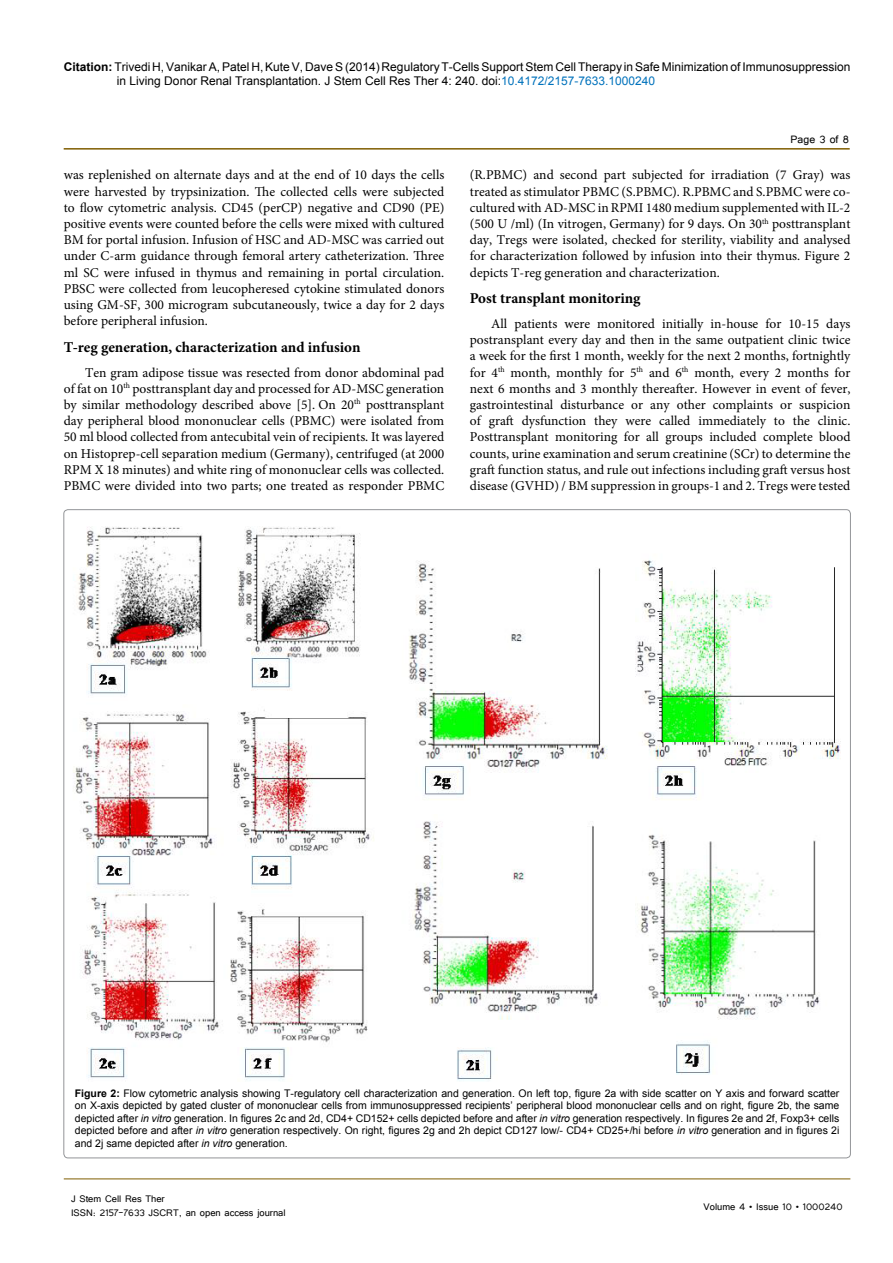
<style>
.page{position:relative;width:893px;height:1263px;background:#fff}
.page>*{position:absolute;margin:0;border:0;box-sizing:border-box;transform-origin:0 0}
.t1{font:700 15px "Minion Pro";color:#000}
.t2{font:13.5px/16.2px "Minion Pro";color:#000;text-align:justify}
.t3{font:13.5px "Tunga";color:#000}
.t4{font:12px/14.4px "Arial";color:#000}
.t5{font:12px/14.4px "Tunga";color:#000}
.t6{font:10.5px/12.6px "Arial";color:#000;text-align:justify}
.s1{font-weight:700}
.s2{color:#0072bc}
.s3{font-style:italic}
</style>
<div class="page">
<hr style="left:64px;top:148px;width:786px;height:2px;background:#7f5d00">
<hr style="left:64px;top:1179px;width:786px;height:1px;background:#7f5d00">
<img style="left:73px;top:526px;width:768px;height:555px">
<p class="t4" style="left:117px;top:60px;width:735px;text-indent:-53px"><span class="s1">Citation:</span> Trivedi H, Vanikar A, Patel H, Kute V, Dave S (2014) Regulatory T-Cells Support Stem Cell Therapy in Safe Minimization of Immunosuppression in Living Donor Renal Transplantation. J Stem Cell Res Ther 4: 240. doi:<span class="s2">10.4172/2157-7633.1000240</span></p>
<p class="t2" style="left:64px;top:167px;width:382px">was replenished on alternate days and at the end of 10 days the cells were harvested by trypsinization. The collected cells were subjected to flow cytometric analysis. CD45 (perCP) negative and CD90 (PE) positive events were counted before the cells were mixed with cultured BM for portal infusion. Infusion of HSC and AD-MSC was carried out under C-arm guidance through femoral artery catheterization. Three ml SC were infused in thymus and remaining in portal circulation.<br>PBSC were collected from leucopheresed cytokine stimulated donors using GM-SF, 300 microgram subcutaneously, twice a day for 2 days before peripheral infusion.</p>
<p class="t1" style="left:64px;top:336px;width:298px">T-reg generation, characterization and infusion</p>
<p class="t2" style="left:64px;top:364px;width:382px;text-indent:21px">Ten gram adipose tissue was resected from donor abdominal pad of fat on 10<sup>th</sup> posttransplant day and processed for AD-MSC generation by similar methodology described above [5]. On 20<sup>th</sup> posttransplant day peripheral blood mononuclear cells (PBMC) were isolated from 50 ml blood collected from antecubital vein of recipients. It was layered on Histoprep-cell separation medium (Germany), centrifuged (at 2000<br>RPM X 18 minutes) and white ring of mononuclear cells was collected.<br>PBMC were divided into two parts; one treated as responder PBMC</p>
<p class="t3" style="left:791px;top:131px;width:60px">Page 3 of 8</p>
<p class="t2" style="left:470px;top:167px;width:382px">(R.PBMC) and second part subjected for irradiation (7 Gray) was treated as stimulator PBMC (S.PBMC). R.PBMC and S.PBMC were co&shy;cultured with AD-MSC in RPMI 1480 medium supplemented with IL-2 (500 U /ml) (In vitrogen, Germany) for 9 days. On 30<sup>th</sup> posttransplant day, Tregs were isolated, checked for sterility, viability and analysed for characterization followed by infusion into their thymus. Figure 2 depicts T-reg generation and characterization.</p>
<p class="t1" style="left:470px;top:288px;width:172px">Post transplant monitoring</p>
<p class="t2" style="left:470px;top:316px;width:382px;text-indent:21px">All patients were monitored initially in-house for 10-15 days postransplant every day and then in the same outpatient clinic twice a week for the first 1 month, weekly for the next 2 months, fortnightly for 4<sup>th</sup> month, monthly for 5<sup>th</sup> and 6<sup>th</sup> month, every 2 months for next 6 months and 3 monthly thereafter. However in event of fever, gastrointestinal disturbance or any other complaints or suspicion of graft dysfunction they were called immediately to the clinic.<br>Posttransplant monitoring for all groups included complete blood counts, urine examination and serum creatinine (SCr) to determine the graft function status, and rule out infections including graft versus host disease (GVHD) / BM suppression in groups-1 and 2. Tregs were tested</p>
<p class="t6" style="left:75px;top:1087px;width:766px"><span class="s1">Figure 2:</span> Flow cytometric analysis showing T-regulatory cell characterization and generation. On left top, figure 2a with side scatter on Y axis and forward scatter on X-axis depicted by gated cluster of mononuclear cells from immunosuppressed recipients’ peripheral blood mononuclear cells and on right, figure 2b, the same depicted after <span class="s3">in vitro</span> generation. In figures 2c and 2d, CD4+ CD152+ cells depicted before and after <span class="s3">in vitro</span> generation respectively. In figures 2e and 2f, Foxp3+ cells depicted before and after <span class="s3">in vitro</span> generation respectively. On right, figures 2g and 2h depict CD127 low/- CD4+ CD25+/hi before <span class="s3">in vitro</span> generation and in figures 2i and 2j same depicted after <span class="s3">in vitro</span> generation.</p>
<p class="t5" style="left:71px;top:1190px;width:216px">J Stem Cell Res Ther<br>ISSN: 2157-7633 JSCRT, an open access journal</p>
<p class="t5" style="left:704px;top:1199px;width:141px">Volume 4 • Issue 10 • 1000240</p>
</div>
